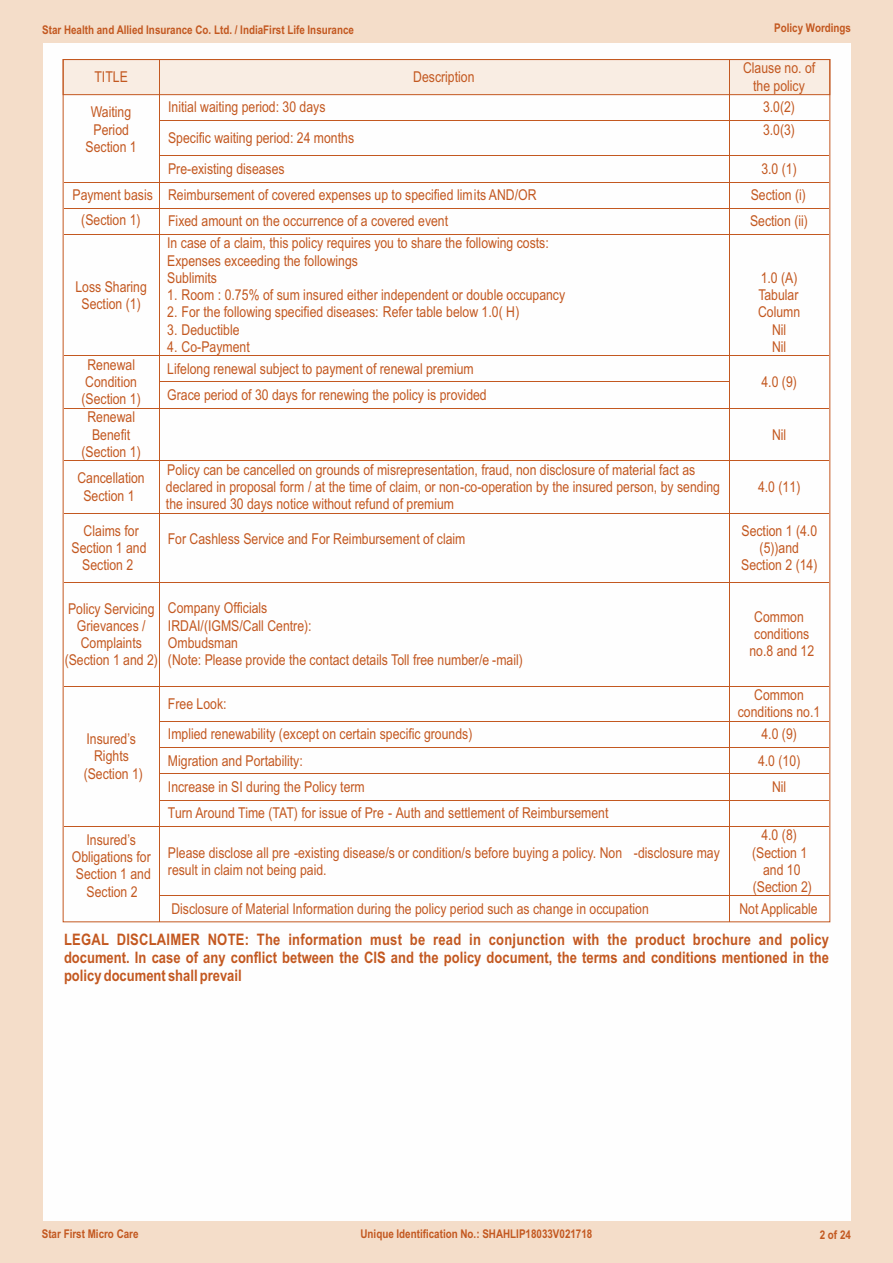
<style>
.page{position:relative;width:893px;height:1263px;background:#f4ddc9}
.page>*{position:absolute;margin:0;border:0;box-sizing:border-box;transform-origin:0 0}
.t1{font:700 15.9px/18.1px "Arial Narrow";color:#c35820;text-align:justify}
.t2{font:15px/17.2px "Arial Narrow";color:#c35820;text-align:center}
.t3{font:700 12px "Arial Narrow";color:#c35820}
</style>
<div class="page">
<div style="left:43px;top:43px;width:807px;height:1177px;background:#fefefe"></div>
<div style="left:63px;top:59px;width:767px;height:36px;background:#f9ede3;border:1px solid #c35820"></div>
<svg style="left:159px;top:95px;width:1px;height:25px"></svg>
<hr style="left:159px;top:120px;width:570px;height:1px;background:#c35820">
<svg style="left:729px;top:95px;width:1px;height:25px"></svg>
<hr style="left:729px;top:120px;width:100px;height:1px;background:#c35820">
<hr style="left:159px;top:121px;width:1px;height:34px;background:#c35820">
<hr style="left:729px;top:121px;width:1px;height:34px;background:#c35820">
<hr style="left:159px;top:155px;width:570px;height:1px;background:#c35820">
<hr style="left:729px;top:155px;width:100px;height:1px;background:#c35820">
<hr style="left:64px;top:182px;width:95px;height:1px;background:#c35820">
<hr style="left:159px;top:182px;width:570px;height:1px;background:#c35820">
<hr style="left:729px;top:182px;width:100px;height:1px;background:#c35820">
<hr style="left:64px;top:208px;width:665px;height:1px;background:#c35820">
<hr style="left:729px;top:208px;width:100px;height:1px;background:#c35820">
<hr style="left:64px;top:234px;width:95px;height:1px;background:#c35820">
<svg style="left:159px;top:156px;width:1px;height:78px"></svg>
<hr style="left:159px;top:234px;width:570px;height:1px;background:#c35820">
<svg style="left:729px;top:156px;width:1px;height:78px"></svg>
<hr style="left:729px;top:234px;width:100px;height:1px;background:#c35820">
<hr style="left:159px;top:235px;width:1px;height:120px;background:#c35820">
<hr style="left:729px;top:235px;width:1px;height:120px;background:#c35820">
<hr style="left:64px;top:355px;width:95px;height:1px;background:#c35820">
<hr style="left:159px;top:355px;width:570px;height:1px;background:#c35820">
<hr style="left:729px;top:355px;width:100px;height:1px;background:#c35820">
<hr style="left:159px;top:382px;width:570px;height:1px;background:#c35820">
<hr style="left:64px;top:408px;width:95px;height:1px;background:#c35820">
<hr style="left:159px;top:408px;width:570px;height:1px;background:#c35820">
<hr style="left:729px;top:408px;width:100px;height:1px;background:#c35820">
<hr style="left:64px;top:460px;width:95px;height:1px;background:#c35820">
<svg style="left:159px;top:356px;width:1px;height:104px"></svg>
<hr style="left:159px;top:460px;width:570px;height:1px;background:#c35820">
<svg style="left:729px;top:356px;width:1px;height:104px"></svg>
<hr style="left:729px;top:460px;width:100px;height:1px;background:#c35820">
<hr style="left:159px;top:461px;width:1px;height:52px;background:#c35820">
<hr style="left:729px;top:461px;width:1px;height:52px;background:#c35820">
<hr style="left:64px;top:513px;width:95px;height:1px;background:#c35820">
<hr style="left:159px;top:513px;width:570px;height:1px;background:#c35820">
<hr style="left:729px;top:513px;width:100px;height:1px;background:#c35820">
<hr style="left:159px;top:513px;width:1px;height:69px;background:#c35820">
<hr style="left:729px;top:513px;width:1px;height:69px;background:#c35820">
<hr style="left:64px;top:582px;width:95px;height:1px;background:#c35820">
<hr style="left:160px;top:582px;width:569px;height:1px;background:#c35820">
<hr style="left:730px;top:582px;width:99px;height:1px;background:#c35820">
<hr style="left:159px;top:582px;width:1px;height:104px;background:#c35820">
<hr style="left:729px;top:582px;width:1px;height:104px;background:#c35820">
<hr style="left:64px;top:686px;width:95px;height:1px;background:#c35820">
<hr style="left:160px;top:686px;width:569px;height:1px;background:#c35820">
<hr style="left:730px;top:686px;width:99px;height:1px;background:#c35820">
<hr style="left:159px;top:686px;width:1px;height:35px;background:#c35820">
<hr style="left:729px;top:686px;width:1px;height:35px;background:#c35820">
<hr style="left:160px;top:721px;width:569px;height:1px;background:#c35820">
<hr style="left:730px;top:721px;width:99px;height:1px;background:#c35820">
<hr style="left:160px;top:747px;width:569px;height:1px;background:#c35820">
<hr style="left:730px;top:747px;width:99px;height:1px;background:#c35820">
<hr style="left:160px;top:773px;width:569px;height:1px;background:#c35820">
<hr style="left:730px;top:773px;width:99px;height:1px;background:#c35820">
<hr style="left:160px;top:800px;width:569px;height:1px;background:#c35820">
<hr style="left:730px;top:800px;width:99px;height:1px;background:#c35820">
<hr style="left:64px;top:826px;width:95px;height:1px;background:#c35820">
<svg style="left:159px;top:721px;width:1px;height:106px"></svg>
<hr style="left:160px;top:826px;width:569px;height:1px;background:#c35820">
<svg style="left:729px;top:721px;width:1px;height:106px"></svg>
<hr style="left:730px;top:826px;width:99px;height:1px;background:#c35820">
<hr style="left:159px;top:827px;width:1px;height:68px;background:#c35820">
<hr style="left:729px;top:827px;width:1px;height:68px;background:#c35820">
<hr style="left:160px;top:895px;width:569px;height:1px;background:#c35820">
<hr style="left:730px;top:895px;width:99px;height:1px;background:#c35820">
<svg style="left:159px;top:895px;width:1px;height:27px"></svg>
<svg style="left:729px;top:895px;width:1px;height:27px"></svg>
<hr style="left:159px;top:60px;width:1px;height:34px;background:#c35820">
<hr style="left:729px;top:60px;width:1px;height:34px;background:#c35820">
<p class="t3" style="left:42px;top:25px;width:313px">Star Health and Allied Insurance Co. Ltd. / IndiaFirst Life Insurance</p>
<p class="t3" style="left:774px;top:23px;width:78px">Policy Wordings</p>
<p class="t2" style="left:94px;top:69px;width:35px">TITLE</p>
<p class="t2" style="left:413px;top:69px;width:63px">Description</p>
<p class="t2" style="left:743px;top:61px;width:74px">Clause no. of the policy</p>
<p class="t2" style="left:86px;top:105px;width:53px">Waiting<br>Period<br>Section 1</p>
<p class="t2" style="left:168px;top:100px;width:159px">Initial waiting period: 30 days</p>
<p class="t2" style="left:763px;top:100px;width:34px">3.0(2)</p>
<p class="t2" style="left:763px;top:122px;width:34px">3.0(3)</p>
<p class="t2" style="left:168px;top:131px;width:187px">Specific waiting period: 24 months</p>
<p class="t2" style="left:168px;top:161px;width:118px">Pre-existing diseases</p>
<p class="t2" style="left:761px;top:161px;width:37px">3.0 (1)</p>
<p class="t2" style="left:72px;top:188px;width:466px">Payment basis Reimbursement of covered expenses up to specified limits AND/OR</p>
<p class="t2" style="left:751px;top:188px;width:57px">Section (i)</p>
<p class="t2" style="left:81px;top:212px;width:61px">(Section 1)</p>
<p class="t2" style="left:168px;top:214px;width:282px">Fixed amount on the occurrence of a covered event</p>
<p class="t2" style="left:750px;top:214px;width:59px">Section (ii)</p>
<p class="t2" style="left:75px;top:279px;width:73px">Loss Sharing<br>Section (1)</p>
<p class="t2" style="left:167px;top:236px;width:383px;text-align:left">In case of a claim, this policy requires you to share the following costs:<br>Expenses exceeding the followings<br>Sublimits</p>
<p class="t2" style="left:167px;top:288px;width:399px">1. Room : 0.75% of sum insured either independent or double occupancy</p>
<p class="t2" style="left:167px;top:305px;width:354px">2. For the following specified diseases: Refer table below 1.0( H)</p>
<p class="t2" style="left:167px;top:322px;width:74px">3. Deductible</p>
<p class="t2" style="left:167px;top:339px;width:84px">4. Co-Payment</p>
<p class="t2" style="left:81px;top:357px;width:61px">Renewal<br>Condition (Section 1)</p>
<p class="t2" style="left:167px;top:361px;width:308px">Lifelong renewal subject to payment of renewal premium</p>
<p class="t2" style="left:167px;top:388px;width:321px">Grace period of 30 days for renewing the policy is provided</p>
<p class="t2" style="left:81px;top:410px;width:61px">Renewal<br>Benefit (Section 1)</p>
<p class="t2" style="left:77px;top:471px;width:69px">Cancellation<br>Section 1</p>
<p class="t2" style="left:166px;top:462px;width:556px;text-align:left">Policy can be cancelled on grounds of misrepresentation, fraud, non disclosure of material fact as declared in proposal form / at the time of claim, or non-co-operation by the insured person, by sending the insured 30 days notice without refund of premium</p>
<p class="t2" style="left:758px;top:270px;width:44px">1.0 (A)<br>Tabular<br>Column<br>Nil<br>Nil</p>
<p class="t2" style="left:761px;top:374px;width:37px">4.0 (9)</p>
<p class="t2" style="left:772px;top:428px;width:16px">Nil</p>
<p class="t2" style="left:758px;top:479px;width:44px">4.0 (11)</p>
<p class="t2" style="left:72px;top:523px;width:76px">Claims for<br>Section 1 and<br>Section 2</p>
<p class="t2" style="left:168px;top:532px;width:299px">For Cashless Service and For Reimbursement of claim</p>
<p class="t2" style="left:741px;top:524px;width:78px">Section 1 (4.0 (5))and<br>Section 2 (14)</p>
<p class="t2" style="left:65px;top:602px;width:95px">Policy Servicing<br>Grievances /<br>Complaints (Section 1 and 2)</p>
<p class="t2" style="left:168px;top:601px;width:356px;text-align:left">Company Officials<br>IRDAI/(IGMS/Call Centre):<br>Ombudsman<br>(Note: Please provide the contact details Toll free number/e -mail)</p>
<p class="t2" style="left:749px;top:609px;width:66px">Common conditions no.8 and 12</p>
<p class="t2" style="left:84px;top:732px;width:61px">Insured’s<br>Rights (Section 1)</p>
<p class="t2" style="left:72px;top:832px;width:81px">Insured’s<br>Obligations for<br>Section 1 and<br>Section 2</p>
<p class="t2" style="left:168px;top:696px;width:60px">Free Look:</p>
<p class="t2" style="left:738px;top:688px;width:84px">Common conditions no.1</p>
<p class="t2" style="left:168px;top:727px;width:306px">Implied renewability (except on certain specific grounds)</p>
<p class="t2" style="left:761px;top:727px;width:37px">4.0 (9)</p>
<p class="t2" style="left:168px;top:753px;width:136px">Migration and Portability:</p>
<p class="t2" style="left:758px;top:753px;width:44px">4.0 (10)</p>
<p class="t2" style="left:168px;top:779px;width:198px">Increase in SI during the Policy term</p>
<p class="t2" style="left:772px;top:779px;width:16px">Nil</p>
<p class="t2" style="left:168px;top:806px;width:442px">Turn Around Time (TAT) for issue of Pre - Auth and settlement of Reimbursement</p>
<p class="t2" style="left:168px;top:845px;width:553px;text-align:left">Please disclose all pre -existing disease/s or condition/s before buying a policy. Non -disclosure may result in claim not being paid.</p>
<p class="t2" style="left:752px;top:828px;width:61px">4.0 (8) (Section 1 and 10 (Section 2)</p>
<p class="t2" style="left:171px;top:901px;width:479px">Disclosure of Material Information during the policy period such as change in occupation</p>
<p class="t2" style="left:739px;top:901px;width:80px">Not Applicable</p>
<p class="t1" style="left:64px;top:931px;width:766px">LEGAL DISCLAIMER NOTE: The information must be read in conjunction with the product brochure and policy document. In case of any conflict between the CIS and the policy document, the terms and conditions mentioned in the policy document shall prevail</p>
<p class="t3" style="left:42px;top:1229px;width:98px">Star First Micro Care</p>
<p class="t3" style="left:360px;top:1229px;width:233px">Unique Identification No.: SHAHLIP18033V021718</p>
<p class="t3" style="left:820px;top:1230px;width:33px">2 of 24</p>
</div>
